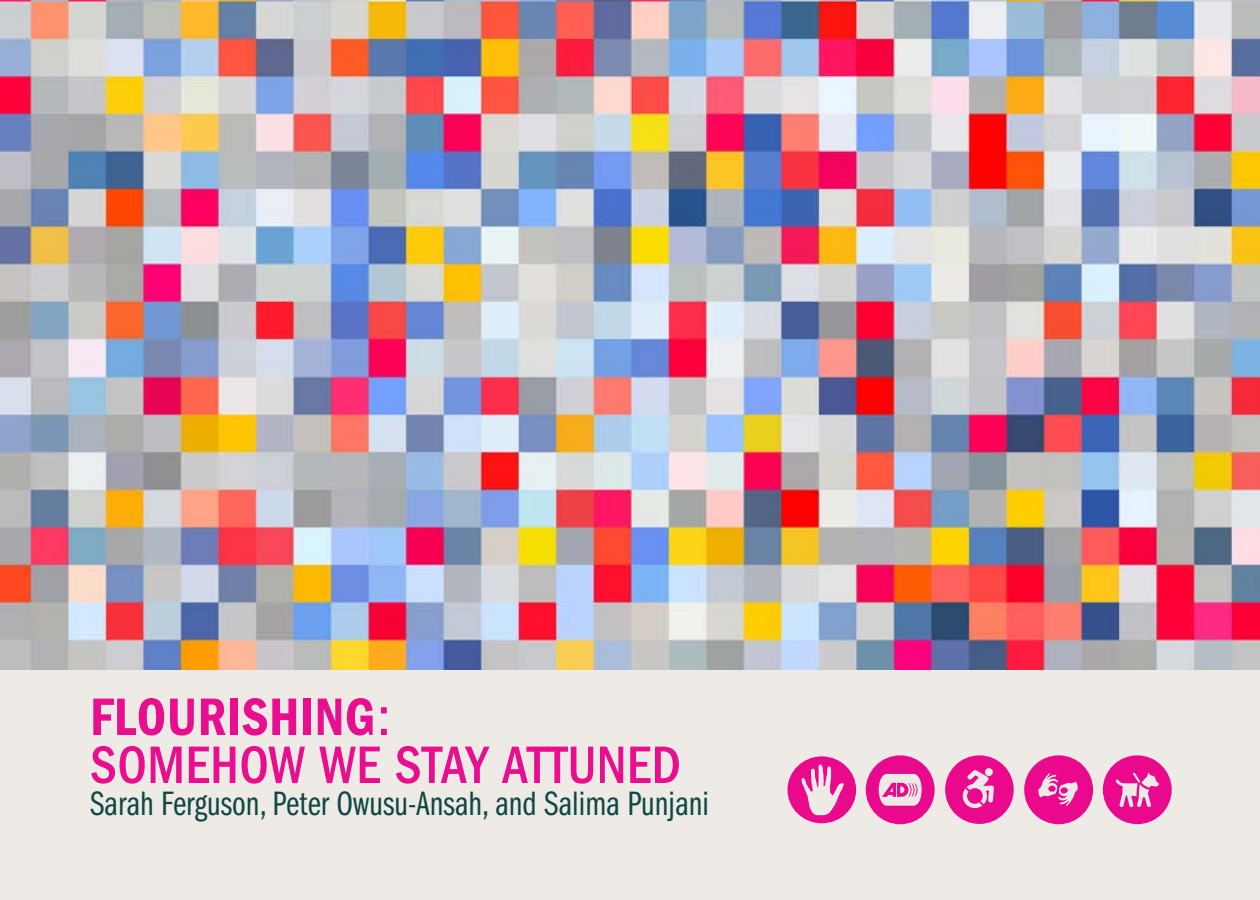
<style>
.page{position:relative;width:1260px;height:900px;background:#fff}
.page>*{position:absolute;margin:0;border:0;box-sizing:border-box;transform-origin:0 0}
.exhibit_Names{font:500 condensed 54.5px "ITC Franklin Gothic Std";letter-spacing:.01em;color:#e80e8d;scale:.96 1}
.t1{font:54.5px "ITC Franklin Gothic Std Dm Cd";letter-spacing:.01em;color:#e80e8d;scale:.96 1}
.t2{font:35px "ITC Franklin Gothic Std Bk Cp";color:#0e4744}
.s1{font-family:"ITC Franklin Gothic Std"}
</style>
<div class="page">
<img style="left:0;top:0;width:1260px;height:670px">
<div style="left:0;top:670px;width:1260px;height:230px;background:#eeeae6"></div>
<svg style="left:866px;top:755px;width:69px;height:69px"></svg>
<svg style="left:945px;top:755px;width:69px;height:69px"></svg>
<svg style="left:1024px;top:755px;width:69px;height:69px"></svg>
<svg style="left:1103px;top:755px;width:69px;height:69px"></svg>
<svg style="left:788px;top:756px;width:68px;height:67px"></svg>
<p class="t1" style="left:90px;top:686px;width:316px">FLOURISHING<span class="s1">:</span></p>
<p class="exhibit_Names" style="left:90px;top:734px;width:617px">SOMEHOW WE STAY ATTUNED</p>
<p class="t2" style="left:90px;top:784px;width:621px">Sarah Ferguson, Peter Owusu-Ansah, and Salima Punjani</p>
</div>
